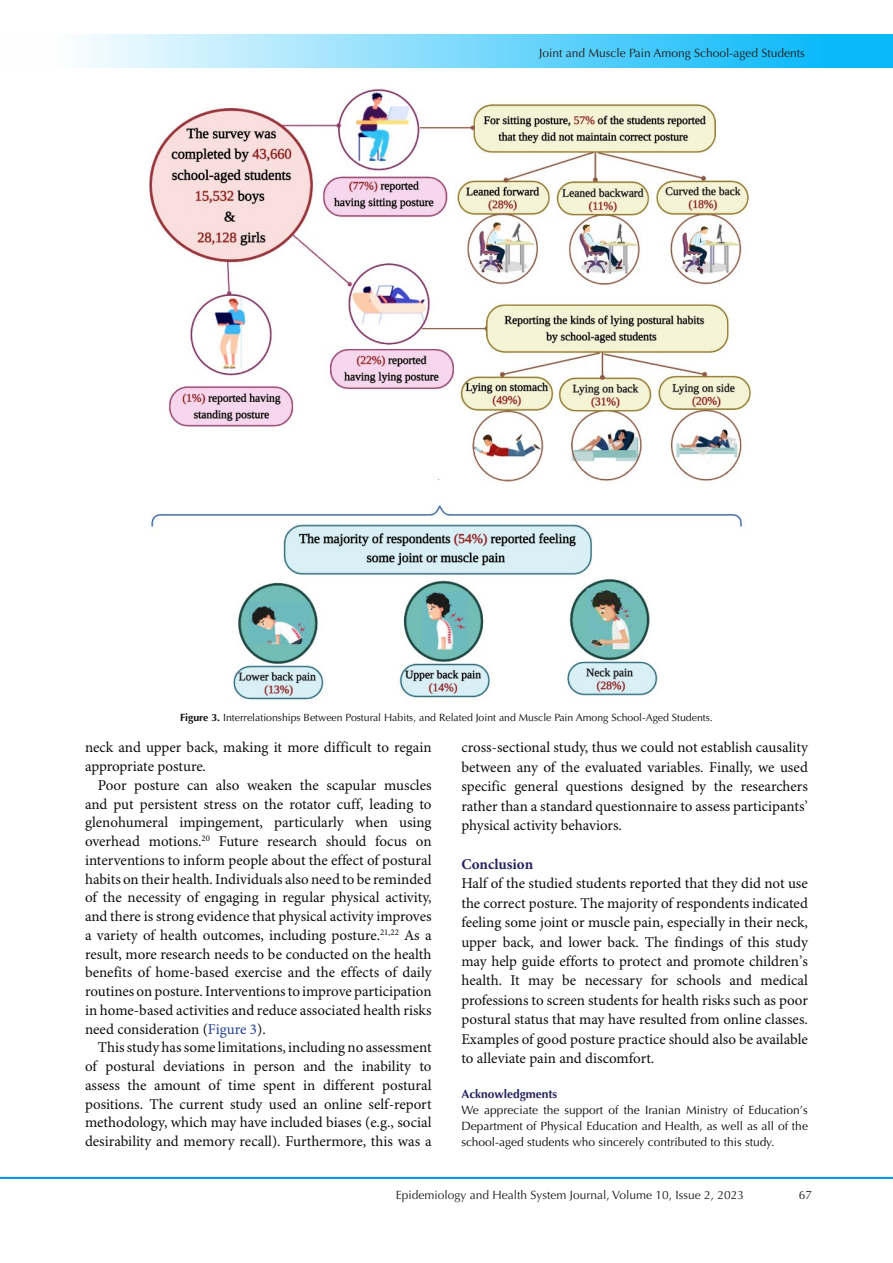
<style>
.page{position:relative;width:893px;height:1263px;background:#fff}
.page>*{position:absolute;margin:0;border:0;box-sizing:border-box;transform-origin:0 0}
.t1{font:15px/18.8px "Minion Pro";color:#0d0d0d;text-align:justify}
.t2{font:700 15px "Minion Pro";color:#27235f}
.t3{font:12px/16px "Optima LT Std";color:#0d0d0d;text-align:justify}
.t4{font:12px "Optima LT Std";color:#231f20}
.t5{font:700 12px "Optima LT Std";color:#27235f}
.t6{font:10.5px "Optima LT Std";color:#0d0d0d}
.s1{font-weight:700}
.s2{color:#25408f}
.s3{color:#231f20}
</style>
<div class="page">
<hr style="left:0;top:1177px;width:893px;height:2px;background:#0099e5">
<div style="left:0;top:35px;width:892px;height:33px;background:linear-gradient(to right,#fff,#00b4f9)"></div>
<img style="left:149px;top:89px;width:602px;height:611px">
<p class="t4" style="left:539px;top:46px;width:267px">Joint and Muscle Pain Among School-aged Students</p>
<p class="t6" style="left:180px;top:711px;width:534px"><span class="s1">Figure 3.</span> Interrelationships Between Postural Habits, and Related Joint and Muscle Pain Among School-Aged Students.</p>
<p class="t1" style="left:85px;top:739px;width:348px">neck and upper back, making it more difficult to regain appropriate posture.</p>
<p class="t1" style="left:85px;top:776px;width:348px;text-indent:13px">Poor posture can also weaken the scapular muscles and put persistent stress on the rotator cuff, leading to glenohumeral impingement, particularly when using overhead motions.<sup>20</sup> Future research should focus on interventions to inform people about the effect of postural habits on their health. Individuals also need to be reminded of the necessity of engaging in regular physical activity, and there is strong evidence that physical activity improves a variety of health outcomes, including posture.<sup>21,22</sup> As a result, more research needs to be conducted on the health benefits of home-based exercise and the effects of daily routines on posture. Interventions to improve participation in home-based activities and reduce associated health risks need consideration (<span class="s2">Figure 3</span>).</p>
<p class="t1" style="left:85px;top:1039px;width:348px;text-indent:13px">This study has some limitations, including no assessment of postural deviations in person and the inability to assess the amount of time spent in different postural positions. The current study used an online self-report methodology, which may have included biases (e.g., social desirability and memory recall). Furthermore, this was a</p>
<p class="t1" style="left:461px;top:738px;width:348px;line-height:19.4px">cross-sectional study, thus we could not establish causality between any of the evaluated variables. Finally, we used specific general questions designed by the researchers rather than a standard questionnaire to assess participants<span class="s3">’ </span>physical activity behaviors.</p>
<p class="t2" style="left:461px;top:853px;width:73px">Conclusion</p>
<p class="t1" style="left:461px;top:874px;width:348px;line-height:19.4px">Half of the studied students reported that they did not use the correct posture. The majority of respondents indicated feeling some joint or muscle pain, especially in their neck, upper back, and lower back. The findings of this study may help guide efforts to protect and promote children<span class="s3">’</span>s health. It may be necessary for schools and medical professions to screen students for health risks such as poor postural status that may have resulted from online classes.<br>Examples of good posture practice should also be available to alleviate pain and discomfort.</p>
<p class="t5" style="left:461px;top:1087px;width:97px">Acknowledgments</p>
<p class="t3" style="left:461px;top:1102px;width:348px">We appreciate the support of the Iranian Ministry of Education<span class="s3">’</span>s Department of Physical Education and Health, as well as all of the school-aged students who sincerely contributed to this study.</p>
<p class="t4" style="left:396px;top:1188px;width:350px">Epidemiology and Health System Journal, Volume 10, Issue 2, 2023</p>
<p class="t4" style="left:799px;top:1188px;width:15px">67</p>
</div>
